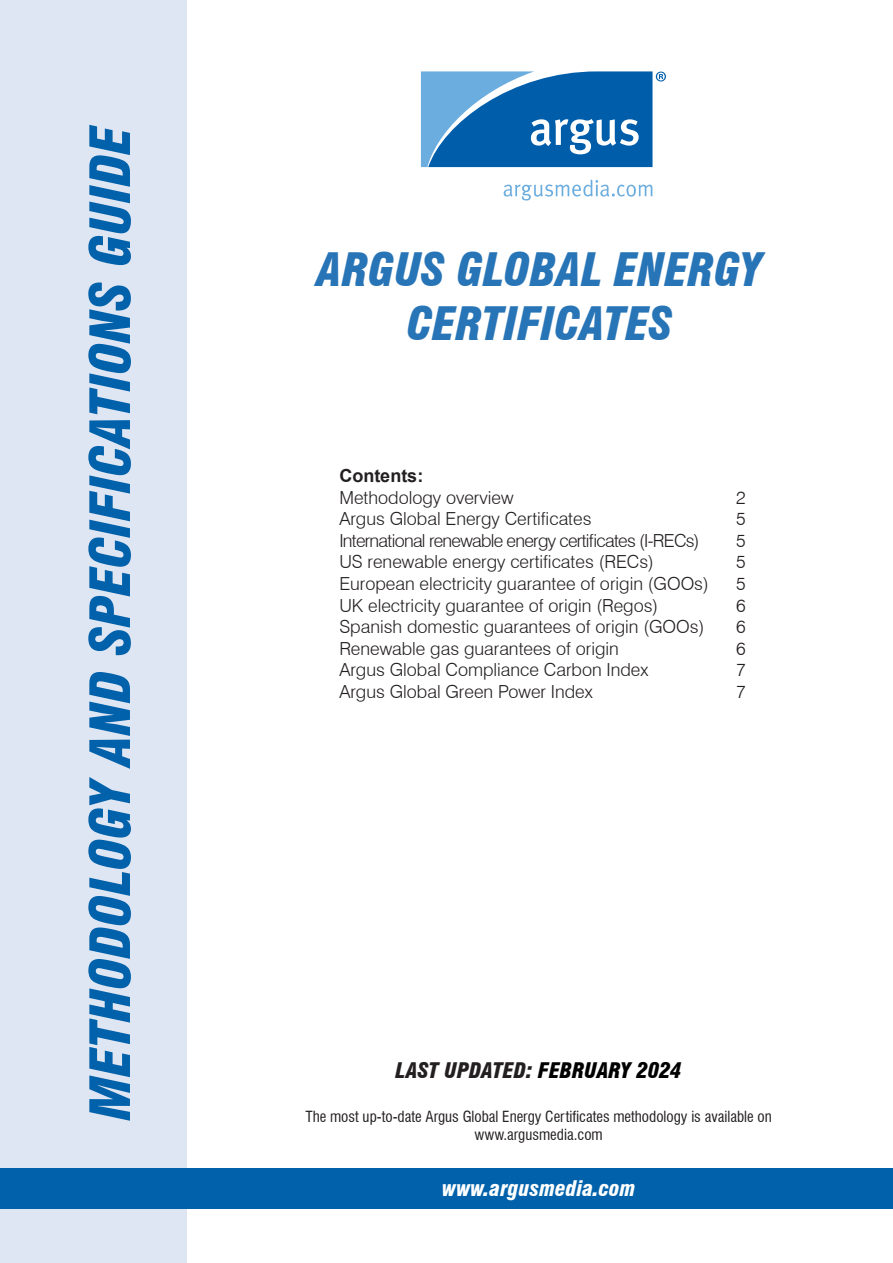
<style>
.page{position:relative;width:893px;height:1263px;background:#fff}
.page>*{position:absolute;margin:0;border:0;box-sizing:border-box;transform-origin:0 0}
.t1{font:italic 900 condensed 54px "Swiss 721 BT";color:#0161aa}
.t2{font:italic 900 condensed 45px "Swiss 721 BT";color:#2774b6}
.t3{font:italic 900 condensed 21px "Swiss 721 BT";color:#231f20}
.t4{font:italic 900 condensed 21px "Swiss 721 BT";color:#fff}
.t5{font:300 18px "Swiss 721 BT";color:#231f20}
.t6{font:300 18px "Swiss 721 BT";letter-spacing:-.04em;color:#231f20}
.TOC1_-_Header{font:700 18px "Arial";color:#231f20}
.t7{font:condensed 15px "Swiss 721 BT";color:#231f20}
.s1{color:#000}
</style>
<div class="page">
<div style="left:0;top:0;width:186px;height:1263px;background:#dfe6f3"></div>
<div style="left:0;top:1168px;width:893px;height:41px;background:#0161aa"></div>
<svg style="left:504px;top:180px;width:148px;height:20px"></svg>
<svg style="left:421px;top:71px;width:245px;height:96px;background:#3983c0"></svg>
<p class="t1" style="left:78px;top:1120px;width:997px;rotate:-90deg">METHODOLOGY AND SPECIFICATIONS GUIDE</p>
<p class="t2" style="left:317px;top:243px;width:447px">ARGUS GLOBAL ENERGY</p>
<p class="t2" style="left:407px;top:297px;width:267px">CERTIFICATES</p>
<p class="TOC1_-_Header" style="left:339px;top:463px;width:85px">Contents:</p>
<p class="t5" style="left:339px;top:486px;width:176px">Methodology overview</p>
<p class="t5" style="left:736px;top:486px;width:11px">2</p>
<p class="t5" style="left:339px;top:508px;width:254px">Argus Global Energy Certificates</p>
<p class="t5" style="left:736px;top:508px;width:11px">5</p>
<p class="t6" style="left:339px;top:529px;width:362px">International renewable energy certificates (I-RECs)</p>
<p class="t5" style="left:736px;top:529px;width:11px">5</p>
<p class="t5" style="left:339px;top:551px;width:316px">US renewable energy certificates (RECs)</p>
<p class="t5" style="left:736px;top:551px;width:11px">5</p>
<p class="t5" style="left:339px;top:573px;width:371px">European electricity guarantee of origin (GOOs)</p>
<p class="t5" style="left:736px;top:573px;width:11px">5</p>
<p class="t5" style="left:339px;top:594px;width:320px">UK electricity guarantee of origin (Regos)</p>
<p class="t5" style="left:736px;top:594px;width:11px">6</p>
<p class="t5" style="left:339px;top:616px;width:367px">Spanish domestic guarantees of origin (GOOs)</p>
<p class="t5" style="left:736px;top:616px;width:11px">6</p>
<p class="t5" style="left:339px;top:637px;width:281px">Renewable gas guarantees of origin</p>
<p class="t5" style="left:736px;top:637px;width:11px">6</p>
<p class="t5" style="left:339px;top:659px;width:311px">Argus Global Compliance Carbon Index</p>
<p class="t5" style="left:736px;top:659px;width:11px">7</p>
<p class="t5" style="left:339px;top:681px;width:255px">Argus Global Green Power Index</p>
<p class="t5" style="left:736px;top:681px;width:11px">7</p>
<p class="t3" style="left:395px;top:1058px;width:288px">LAST UPDATED: <span class="s1">FEBRUARY 2024</span></p>
<p class="t7" style="left:305px;top:1107px;width:468px">The most up-to-date Argus Global Energy Certificates methodology is available on</p>
<p class="t7" style="left:474px;top:1125px;width:130px">www.argusmedia.com</p>
<p class="t4" style="left:442px;top:1176px;width:195px">www.argusmedia.com</p>
</div>
